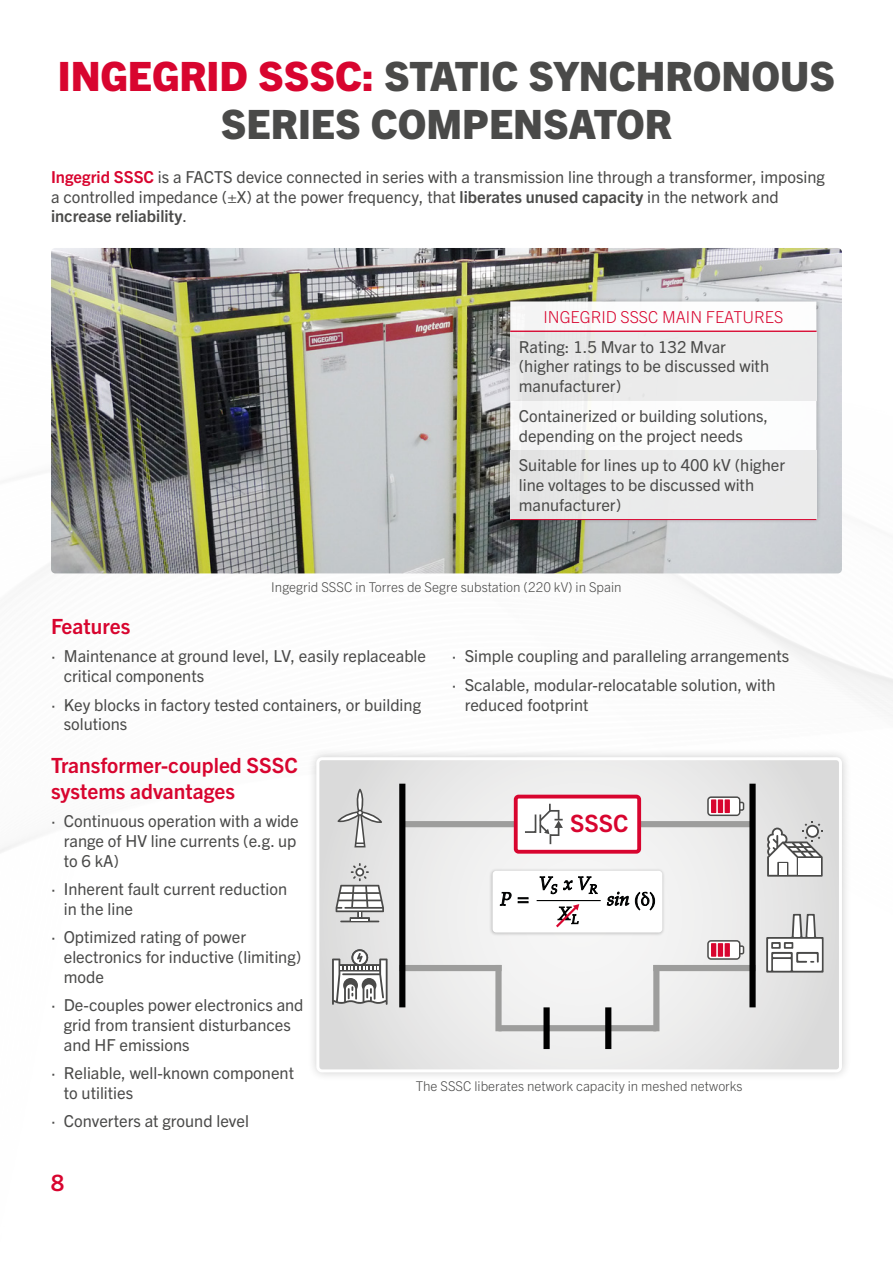
<style>
.page{position:relative;width:893px;height:1263px;background:#fff}
.page>*{position:absolute;margin:0;border:0;box-sizing:border-box;transform-origin:0 0}
.t1{font:800 40.5px/48.6px "Trade Gothic Next LT Pro";color:#4a4a49;text-align:center}
.t2{font:700 23.85px "Trade Gothic Next LT Pro";color:#d8052f}
.t3{font:700 22.5px "Trade Gothic Next LT Pro";color:#d8052f}
.t4{font:700 21px/25.2px "Trade Gothic Next LT Pro";color:#d8052f}
.t5{font:16.5px/19.8px "Trade Gothic Next LT Pro";color:#4a4a49}
.t6{font:300 16.5px "Trade Gothic Next LT Pro";color:#d8052f}
.t7{font:300 13.5px "Trade Gothic Next LT Pro";color:#4a4a49}
.s1{color:#d8052f}
.s2{font-weight:700;color:#d8052f}
.s3{font-weight:700}
</style>
<div class="page">
<img style="left:51px;top:248px;width:791px;height:325px">
<div style="left:307px;top:747px;width:545px;height:334px;background:#000;opacity:.2"></div>
<svg style="left:320px;top:761px;width:518px;height:307px"></svg>
<div style="left:402px;top:821px;width:185px;height:6px;background:#9d9d9c"></div>
<div style="left:495px;top:968px;width:7px;height:60px;background:#9d9d9c"></div>
<div style="left:402px;top:965px;width:96px;height:6px;background:#9d9d9c"></div>
<div style="left:656px;top:965px;width:96px;height:6px;background:#9d9d9c"></div>
<div style="left:567px;top:821px;width:185px;height:6px;background:#9d9d9c"></div>
<div style="left:653px;top:968px;width:6px;height:60px;background:#9d9d9c"></div>
<div style="left:498px;top:1025px;width:158px;height:6px;background:#9d9d9c"></div>
<div style="left:399px;top:784px;width:6px;height:223px;background:#000"></div>
<div style="left:749px;top:784px;width:7px;height:223px;background:#000"></div>
<div style="left:543px;top:1007px;width:7px;height:42px;background:#000"></div>
<div style="left:605px;top:1007px;width:6px;height:42px;background:#000"></div>
<div style="left:516px;top:796px;width:123px;height:56px;background:#fff;border-radius:3px"></div>
<div style="left:514px;top:795px;width:127px;height:59px;border:4px solid #d8052f;border-radius:3px"></div>
<img style="left:488px;top:866px;width:179px;height:71px">
<div style="left:493px;top:871px;width:169px;height:61px;background:#fff;border-radius:4px"></div>
<svg style="left:500px;top:892px;width:11px;height:13px"></svg>
<svg style="left:518px;top:898px;width:10px;height:5px"></svg>
<svg style="left:540px;top:877px;width:17px;height:17px"></svg>
<svg style="left:563px;top:877px;width:34px;height:16px"></svg>
<hr style="left:537px;top:900px;width:64px;height:1px;background:#010202">
<svg style="left:635px;top:892px;width:20px;height:18px"></svg>
<svg style="left:607px;top:892px;width:22px;height:13px"></svg>
<svg style="left:556px;top:904px;width:23px;height:24px"></svg>
<svg style="left:336px;top:863px;width:48px;height:59px"></svg>
<svg style="left:332px;top:948px;width:56px;height:57px"></svg>
<svg style="left:337px;top:789px;width:45px;height:58px;background:#cdcdcd"></svg>
<svg style="left:766px;top:914px;width:57px;height:58px"></svg>
<svg style="left:767px;top:821px;width:56px;height:56px"></svg>
<svg style="left:525px;top:804px;width:38px;height:39px"></svg>
<svg style="left:707px;top:796px;width:37px;height:20px"></svg>
<svg style="left:709px;top:798px;width:30px;height:16px"></svg>
<div style="left:711px;top:799px;width:5px;height:14px;background:#d8052f"></div>
<div style="left:718px;top:799px;width:5px;height:14px;background:#d8052f"></div>
<div style="left:725px;top:799px;width:5px;height:14px;background:#d8052f"></div>
<svg style="left:707px;top:940px;width:37px;height:20px"></svg>
<svg style="left:709px;top:942px;width:30px;height:16px"></svg>
<div style="left:711px;top:943px;width:5px;height:14px;background:#d8052f"></div>
<div style="left:718px;top:943px;width:5px;height:14px;background:#d8052f"></div>
<div style="left:725px;top:943px;width:5px;height:14px;background:#d8052f"></div>
<div style="left:316px;top:757px;width:526px;height:315px;border:3px solid #fff;border-radius:4px"></div>
<div style="left:506px;top:297px;width:315px;height:227px;background:#000;opacity:.25"></div>
<svg style="left:510px;top:301px;width:306px;height:149px"></svg>
<div style="left:510px;top:331px;width:306px;height:70px;background:#ededed"></div>
<div style="left:510px;top:450px;width:306px;height:69px;background:#ededed"></div>
<hr style="left:510px;top:331px;width:306px;height:1px;background:#d8052f">
<hr style="left:510px;top:519px;width:306px;height:1px;background:#d8052f">
<h1 class="t1" style="left:58px;top:49px;width:779px"><span class="s1">INGEGRID SSSC:</span> STATIC SYNCHRONOUS<br>SERIES COMPENSATOR</h1>
<p class="t5" style="left:51px;top:166px;width:775px"><span class="s2">Ingegrid SSSC</span> is a FACTS device connected in series with a transmission line through a transformer, imposing a controlled impedance (±X) at the power frequency, that <span class="s3">liberates unused capacity</span> in the network and <span class="s3">increase reliability</span>.</p>
<p class="t6" style="left:543px;top:305px;width:241px">INGEGRID SSSC MAIN FEATURES</p>
<p class="t5" style="left:519px;top:335px;width:252px">Rating: 1.5 Mvar to 132 Mvar (higher ratings to be discussed with manufacturer)</p>
<p class="t5" style="left:519px;top:405px;width:251px">Containerized or building solutions, depending on the project needs</p>
<p class="t5" style="left:519px;top:454px;width:268px">Suitable for lines up to 400 kV (higher line voltages to be discussed with manufacturer)</p>
<p class="t7" style="left:271px;top:578px;width:352px">Ingegrid SSSC in Torres de Segre substation (220 kV) in Spain</p>
<p class="t4" style="left:51px;top:612px;width:81px">Features</p>
<p class="t5" style="left:64px;top:645px;width:364px;text-indent:-13px">∙ Maintenance at ground level, LV, easily replaceable critical components</p>
<p class="t5" style="left:64px;top:693px;width:359px;text-indent:-13px">∙ Key blocks in factory tested containers, or building solutions</p>
<p class="t5" style="left:452px;top:641px;width:339px;line-height:28.3px">∙ Simple coupling and paralleling arrangements ∙ Scalable, modular-relocatable solution, with</p>
<p class="t5" style="left:465px;top:693px;width:125px">reduced footprint</p>
<p class="t4" style="left:51px;top:752px;width:248px">Transformer-coupled SSSC systems advantages</p>
<p class="t5" style="left:64px;top:810px;width:236px;text-indent:-13px">∙ Continuous operation with a wide range of HV line currents (e.g. up to 6 kA)</p>
<p class="t5" style="left:64px;top:878px;width:225px;text-indent:-13px">∙ Inherent fault current reduction in the line</p>
<p class="t5" style="left:64px;top:926px;width:239px;text-indent:-13px">∙ Optimized rating of power electronics for inductive (limiting) mode</p>
<p class="t5" style="left:64px;top:994px;width:241px;text-indent:-13px">∙ De-couples power electronics and grid from transient disturbances and HF emissions</p>
<p class="t5" style="left:64px;top:1062px;width:232px;text-indent:-13px">∙ Reliable, well-known component to utilities</p>
<p class="t5" style="left:51px;top:1110px;width:199px">∙ Converters at ground level</p>
<h3 class="t3" style="left:51px;top:1167px;width:14px">8</h3>
<h2 class="t2" style="left:570px;top:806px;width:60px">SSSC</h2>
<p class="t7" style="left:416px;top:1077px;width:328px">The SSSC liberates network capacity in meshed networks</p>
</div>
